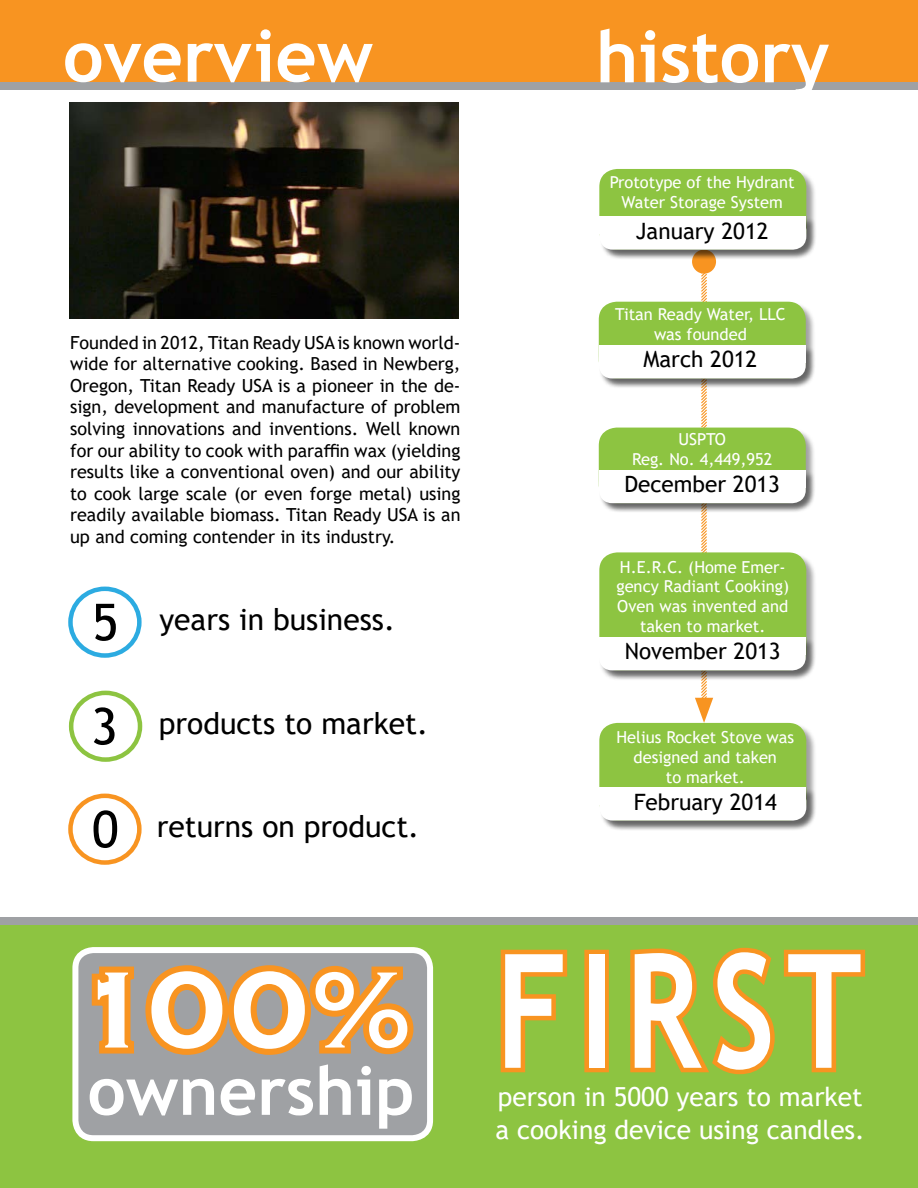
<style>
.page{position:relative;width:918px;height:1188px;background:#fff}
.page>*{position:absolute;margin:0;border:0;box-sizing:border-box;transform-origin:0 0}
.t1{font:700 158.7px "Trebuchet MS";letter-spacing:.1em;color:#fff;scale:.77 1}
.t2{font:700 112.5px "Copperplate Gothic";color:#fff}
.t3{font:700 72px "Trebuchet MS";color:#fff}
.t4{font:700 67.5px "Trebuchet MS";color:#fff}
.t5{font:51px/103.5px "Trebuchet MS";color:#000;text-align:justify}
.t6{font:30px "Trebuchet MS";color:#000}
.t7{font:26.25px/32.4px "Trebuchet MS";color:#fff}
.t8{font:22.5px "Trebuchet MS";color:#000}
.t9{font:18px/21.6px "Trebuchet MS";color:#000;text-align:justify}
.t10{font:16.5px/19.8px "Trebuchet MS";color:#fff;text-align:center}
</style>
<div class="page">
<div style="left:0;top:924px;width:918px;height:264px;background:#8dc441"></div>
<div style="left:0;top:0;width:918px;height:89px;background:#f89421"></div>
<svg style="left:692px;top:250px;width:24px;height:24px"></svg>
<svg style="left:695px;top:260px;width:18px;height:463px"></svg>
<div style="left:0;top:82px;width:918px;height:8px;background:#9fa1a4"></div>
<div style="left:0;top:917px;width:918px;height:7px;background:#9fa1a4"></div>
<img style="left:69px;top:102px;width:390px;height:217px">
<div style="left:600px;top:169px;width:216px;height:91px;background:#000;opacity:.37"></div>
<div style="left:599px;top:169px;width:207px;height:81px;background:#8dc441;border-radius:18px"></div>
<div style="left:599px;top:302px;width:217px;height:86px;background:#000;opacity:.37"></div>
<div style="left:599px;top:302px;width:207px;height:76px;background:#8dc441;border-radius:18px"></div>
<div style="left:599px;top:428px;width:217px;height:85px;background:#000;opacity:.37"></div>
<div style="left:599px;top:428px;width:207px;height:75px;background:#8dc441;border-radius:18px"></div>
<div style="left:600px;top:553px;width:216px;height:127px;background:#000;opacity:.37"></div>
<div style="left:599px;top:552px;width:207px;height:118px;background:#8dc441;border-radius:18px"></div>
<div style="left:600px;top:723px;width:216px;height:108px;background:#000;opacity:.37"></div>
<div style="left:599px;top:723px;width:207px;height:98px;background:#8dc441;border-radius:18px"></div>
<div style="left:600px;top:217px;width:216px;height:43px;background:#000;opacity:.37"></div>
<div style="left:599px;top:217px;width:207px;height:33px;background:#fff;border-radius:14px"></div>
<div style="left:599px;top:217px;width:207px;height:17px;background:#fff"></div>
<div style="left:599px;top:346px;width:217px;height:43px;background:#000;opacity:.37"></div>
<div style="left:599px;top:346px;width:207px;height:32px;background:#fff;border-radius:14px"></div>
<div style="left:599px;top:346px;width:207px;height:17px;background:#fff"></div>
<div style="left:599px;top:471px;width:217px;height:42px;background:#000;opacity:.37"></div>
<div style="left:599px;top:470px;width:207px;height:33px;background:#fff;border-radius:14px"></div>
<div style="left:599px;top:470px;width:207px;height:18px;background:#fff"></div>
<div style="left:599px;top:638px;width:217px;height:43px;background:#000;opacity:.37"></div>
<div style="left:599px;top:638px;width:207px;height:32px;background:#fff;border-radius:14px"></div>
<div style="left:599px;top:638px;width:207px;height:17px;background:#fff"></div>
<div style="left:600px;top:788px;width:216px;height:43px;background:#000;opacity:.37"></div>
<div style="left:599px;top:788px;width:207px;height:33px;background:#fff;border-radius:14px"></div>
<div style="left:599px;top:788px;width:207px;height:17px;background:#fff"></div>
<div style="left:68px;top:587px;width:74px;height:71px;border:4px solid #2cabe1;border-radius:50%"></div>
<div style="left:69px;top:691px;width:73px;height:71px;border:4px solid #8dc441;border-radius:50%"></div>
<div style="left:68px;top:794px;width:74px;height:71px;border:4px solid #f89421;border-radius:50%"></div>
<div style="left:75px;top:950px;width:355px;height:188px;background:#9fa1a4;border-radius:18px"></div>
<div style="left:72px;top:947px;width:361px;height:194px;border:6px solid #fff;border-radius:18px"></div>
<svg style="left:91px;top:965px;width:323px;height:90px"></svg>
<svg style="left:500px;top:949px;width:68px;height:124px"></svg>
<div style="left:584px;top:950px;width:25px;height:122px;border:9px solid #f89421"></div>
<svg style="left:630px;top:947px;width:236px;height:128px"></svg>
<h3 class="t3" style="left:63px;top:11px;width:312px">overview</h3>
<h3 class="t3" style="left:596px;top:12px;width:235px">history</h3>
<p class="t9" style="left:70px;top:331px;width:392px">Founded in 2012, Titan Ready USA is known world&shy;wide for alternative cooking. Based in Newberg, Oregon, Titan Ready USA is a pioneer in the de&shy;sign, development and manufacture of problem solving innovations and inventions. Well known for our ability to cook with paraffin wax (yielding results like a conventional oven) and our ability to cook large scale (or even forge metal) using readily available biomass. Titan Ready USA is an up and coming contender in its industry.</p>
<h3 class="t5" style="left:91px;top:570px;width:29px">5<br>3<br>0</h3>
<h3 class="t6" style="left:159px;top:600px;width:237px">years in business.</h3>
<h3 class="t6" style="left:159px;top:705px;width:271px">products to market.</h3>
<h3 class="t6" style="left:157px;top:807px;width:264px">returns on product.</h3>
<p class="t10" style="left:610px;top:172px;width:187px">Prototype of the Hydrant<br>Water Storage System</p>
<p class="t8" style="left:636px;top:217px;width:134px">January 2012</p>
<p class="t10" style="left:615px;top:304px;width:172px">Titan Ready Water, LLC was founded</p>
<p class="t8" style="left:644px;top:345px;width:115px">March 2012</p>
<p class="t10" style="left:632px;top:429px;width:142px">USPTO<br>Reg. No. 4,449,952</p>
<p class="t8" style="left:624px;top:470px;width:157px">December 2013</p>
<p class="t10" style="left:616px;top:557px;width:174px">H.E.R.C. (Home Emer&shy;gency Radiant Cooking)<br>Oven was invented and taken to market.</p>
<p class="t8" style="left:625px;top:637px;width:157px">November 2013</p>
<p class="t10" style="left:616px;top:728px;width:179px">Helius Rocket Stove was designed and taken<br>to market.</p>
<p class="t8" style="left:634px;top:788px;width:145px">February 2014</p>
<h2 class="t2" style="left:74px;top:948px;width:339px">100%</h2>
<h3 class="t4" style="left:88px;top:1049px;width:329px">ownership</h3>
<h1 class="t1" style="left:496px;top:912px;width:476px">FIRST</h1>
<h3 class="t7" style="left:496px;top:1081px;width:371px">person in 5000 years to market a cooking device using candles.</h3>
</div>
